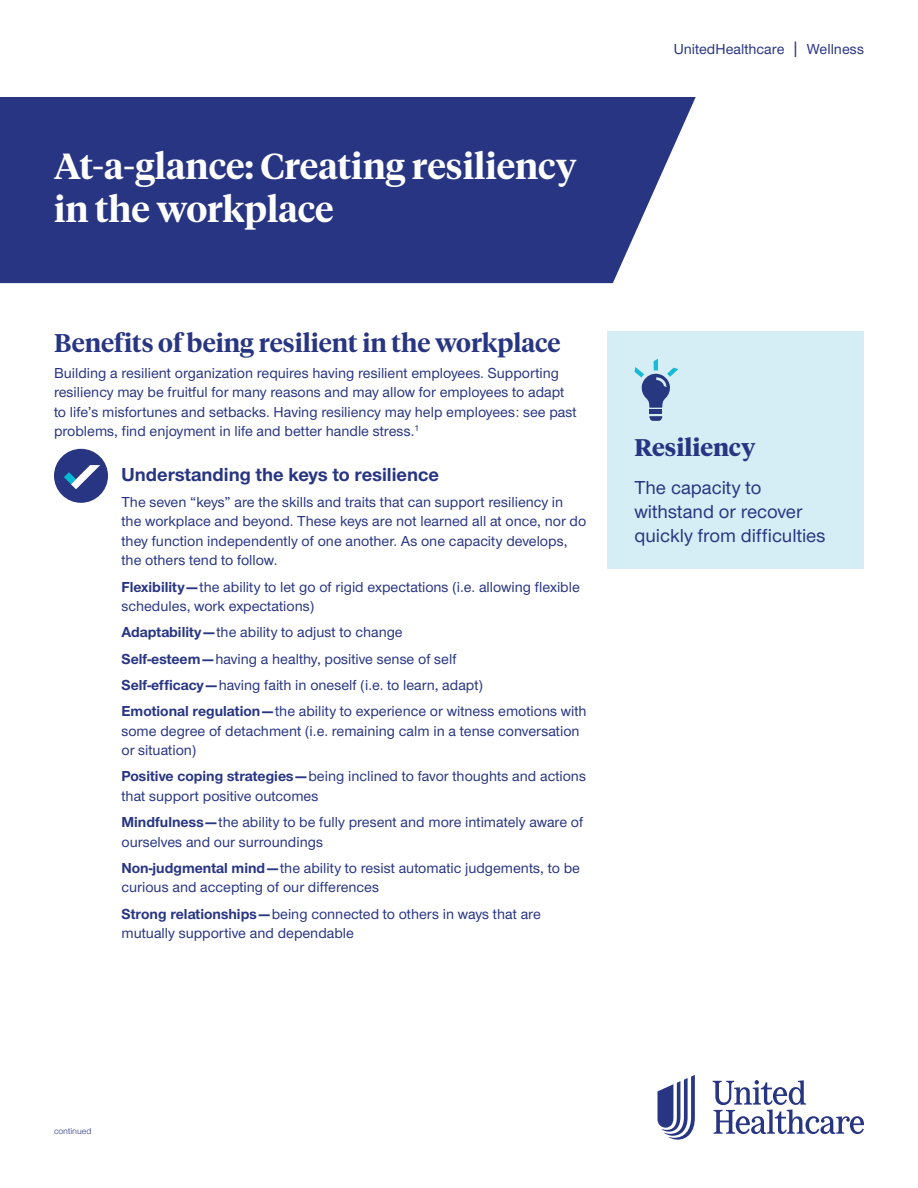
<style>
.page{position:relative;width:918px;height:1188px;background:#fff}
.page>*{position:absolute;margin:0;border:0;box-sizing:border-box;transform-origin:0 0}
.t1{font:600 36px/43.2px "UHC Serif Headline";color:#fff}
.t2{font:600 25.5px "UHC Serif Headline";color:#283582}
.t3{font:700 24px "UHC Serif Headline";color:#283582}
.t4{font:500 19.5px/24px "UHC Sans";color:#283582}
.t5{font:700 19.5px "UHC Sans";color:#283582}
.t6{font:500 15px/19.5px "UHC Sans";color:#283582}
.t7{font:9px "UHC Sans";color:#283582}
.s1{font-weight:700}
.s2{font-size:18.75px}
</style>
<div class="page">
<div style="left:0;top:97px;width:696px;height:186px;background:#283582"></div>
<div style="left:608px;top:332px;width:256px;height:237px;background:#d5eef5"></div>
<hr style="left:649px;top:410px;width:13px;height:4px;background:#273880">
<svg style="left:649px;top:416px;width:13px;height:5px"></svg>
<svg style="left:634px;top:359px;width:44px;height:49px"></svg>
<div style="left:54px;top:449px;width:54px;height:54px;background:#283582;border-radius:50%"></div>
<svg style="left:64px;top:465px;width:36px;height:24px"></svg>
<svg style="left:657px;top:1075px;width:38px;height:65px"></svg>
<svg style="left:713px;top:1080px;width:151px;height:54px"></svg>
<h1 class="t1" style="left:54px;top:143px;width:524px">At-a-glance: Creating resiliency in the workplace</h1>
<h2 class="t2" style="left:54px;top:325px;width:508px">Benefits of being resilient in the workplace</h2>
<p class="t6" style="left:54px;top:363px;width:524px">Building a resilient organization requires having resilient employees. Supporting resiliency may be fruitful for many reasons and may allow for employees to adapt to life’s misfortunes and setbacks. Having resiliency may help employees: see past problems, find enjoyment in life and better handle stress.<sup>1</sup></p>
<h3 class="t5" style="left:121px;top:461px;width:319px">Understanding the keys to resilience</h3>
<p class="t6" style="left:122px;top:492px;width:466px">The seven “keys” are the skills and traits that can support resiliency in the workplace and beyond. These keys are not learned all at once, nor do they function independently of one another. As one capacity develops, the others tend to follow.</p>
<p class="t6" style="left:122px;top:576px;width:460px"><span class="s1">Flexibility —</span> the ability to let go of rigid expectations (i.e. allowing flexible schedules, work expectations)</p>
<p class="t6" style="left:122px;top:622px;width:283px"><span class="s1">Adaptability —</span> the ability to adjust to change</p>
<p class="t6" style="left:122px;top:648px;width:337px"><span class="s1">Self-esteem —</span> having a healthy, positive sense of self</p>
<p class="t6" style="left:122px;top:675px;width:363px"><span class="s1">Self-efficacy —</span> having faith in oneself (i.e. to learn, adapt)</p>
<p class="t6" style="left:122px;top:701px;width:467px"><span class="s1">Emotional regulation —</span> the ability to experience or witness emotions with some degree of detachment (i.e. remaining calm in a tense conversation or situation)</p>
<p class="t6" style="left:122px;top:766px;width:466px"><span class="s1">Positive coping strategies —</span> being inclined to favor thoughts and actions that support positive outcomes</p>
<p class="t6" style="left:122px;top:812px;width:463px"><span class="s1">Mindfulness —</span> the ability to be fully present and more intimately aware of ourselves and our surroundings</p>
<p class="t6" style="left:122px;top:858px;width:460px"><span class="s1">Non-judgmental mind —</span> the ability to resist automatic judgements, to be curious and accepting of our differences</p>
<p class="t6" style="left:122px;top:903px;width:421px"><span class="s1">Strong relationships —</span> being connected to others in ways that are mutually supportive and dependable</p>
<p class="t6" style="left:674px;top:39px;width:127px">UnitedHealthcare <span class="s2">|</span></p>
<p class="t6" style="left:807px;top:39px;width:59px">Wellness</p>
<h3 class="t3" style="left:634px;top:431px;width:122px">Resiliency</h3>
<p class="t4" style="left:634px;top:475px;width:193px">The capacity to withstand or recover quickly from difficulties</p>
<p class="t7" style="left:54px;top:1125px;width:39px">continued</p>
</div>
